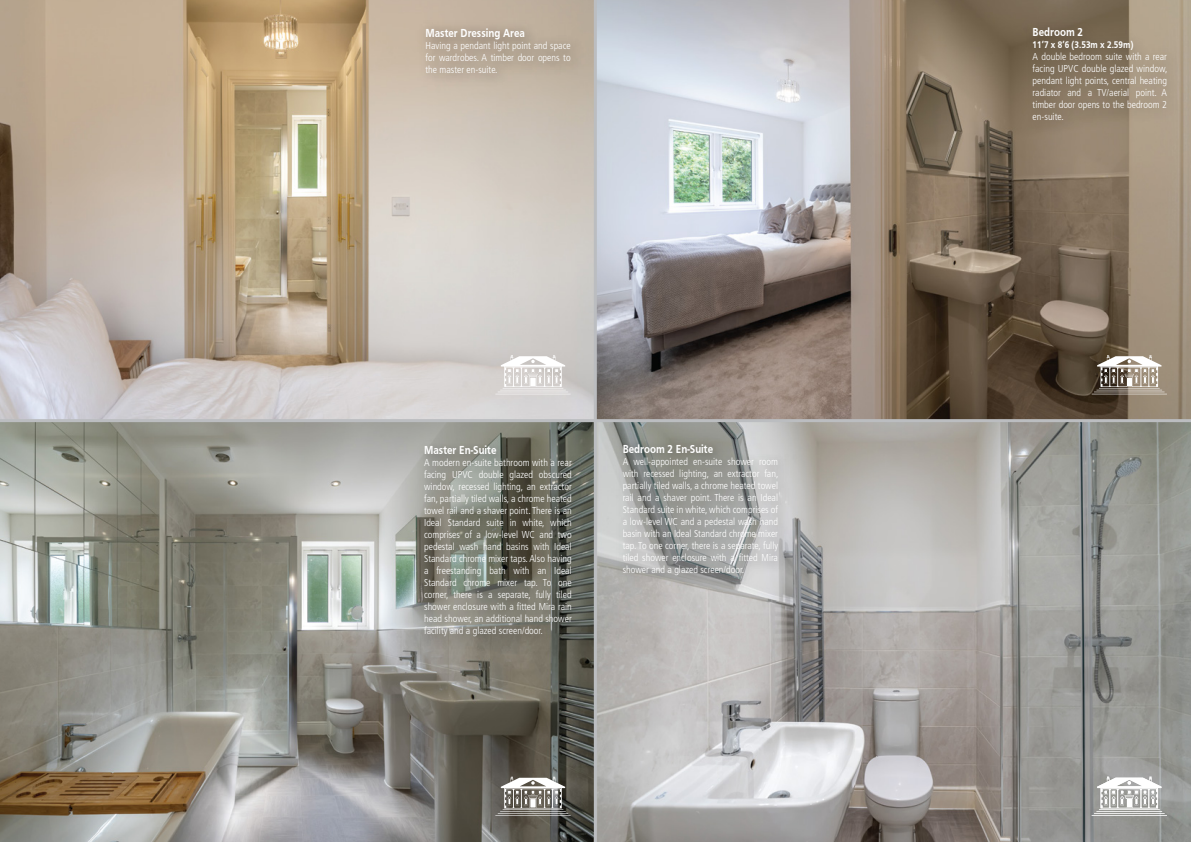
<style>
.page{position:relative;width:1191px;height:842px;background:#fff}
.page>*{position:absolute;margin:0;border:0;box-sizing:border-box;transform-origin:0 0}
.t1{font:700 12px "Frutiger Cnd";color:#fff}
.t2{font:300 condensed 10px/12px "Frutiger LT Std";color:#fff;text-align:justify}
.t3{font:700 10px "Frutiger Cnd";color:#fff}
</style>
<div class="page">
<img style="left:0;top:0;width:1191px;height:419px">
<img style="left:597px;top:422px;width:594px;height:420px">
<img style="left:0;top:422px;width:594px;height:420px">
<svg style="left:1091px;top:355px;width:76px;height:39px"></svg>
<img style="left:1018px;top:12px;width:171px;height:137px">
<img style="left:412px;top:432px;width:180px;height:277px">
<svg style="left:495px;top:355px;width:75px;height:39px"></svg>
<svg style="left:495px;top:777px;width:75px;height:39px"></svg>
<hr style="left:0;top:419px;width:1191px;height:3px;background:#bbbdc0">
<hr style="left:594px;top:0;width:3px;height:842px;background:#bbbdc0">
<svg style="left:1091px;top:776px;width:76px;height:40px"></svg>
<img style="left:411px;top:13px;width:182px;height:208px">
<img style="left:0;top:760px;width:5px;height:82px">
<img style="left:610px;top:431px;width:188px;height:296px">
<p class="t1" style="left:425px;top:26px;width:101px">Master Dressing Area</p>
<p class="t2" style="left:425px;top:40px;width:147px">Having a pendant light point and space for wardrobes. A timber door opens to the master en-suite.</p>
<p class="t1" style="left:424px;top:443px;width:74px">Master En-Suite</p>
<p class="t2" style="left:424px;top:457px;width:149px">A modern en-suite bathroom with a rear facing UPVC double glazed obscured window, recessed lighting, an extractor fan, partially tiled walls, a chrome heated towel rail and a shaver point. There is an Ideal Standard suite in white, which comprises of a low-level WC and two pedestal wash hand basins with Ideal Standard chrome mixer taps. Also having a freestanding bath with an Ideal Standard chrome mixer tap. To one corner, there is a separate, fully tiled shower enclosure with a fitted Mira rain head shower, an additional hand shower facility and a glazed screen/door.</p>
<p class="t1" style="left:622px;top:442px;width:92px">Bedroom 2 En-Suite</p>
<p class="t2" style="left:622px;top:456px;width:157px">A well-appointed en-suite shower room with recessed lighting, an extractor fan, partially tiled walls, a chrome heated towel rail and a shaver point. There is an Ideal Standard suite in white, which comprises of a low-level WC and a pedestal wash hand basin with an Ideal Standard chrome mixer tap. To one corner, there is a separate, fully tiled shower enclosure with a fitted Mira shower and a glazed screen/door.</p>
<p class="t1" style="left:1032px;top:25px;width:52px">Bedroom 2</p>
<p class="t3" style="left:1032px;top:39px;width:102px">11’7 x 8’6 (3.53m x 2.59m)</p>
<p class="t2" style="left:1032px;top:51px;width:136px">A double bedroom suite with a rear facing UPVC double glazed window, pendant light points, central heating radiator and a TV/aerial point. A timber door opens to the bedroom 2 en-suite.</p>
</div>
